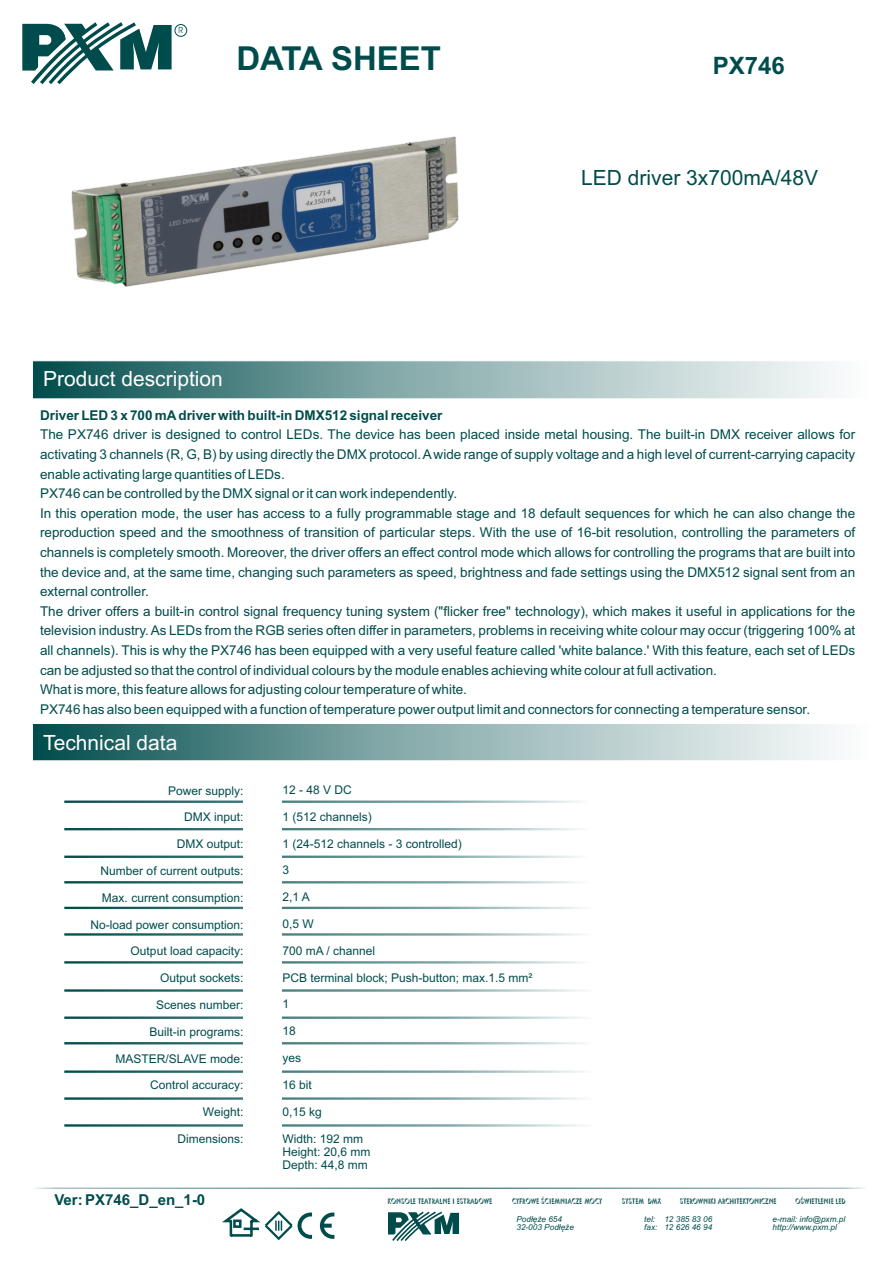
<style>
.page{position:relative;width:893px;height:1263px;background:#fff}
.page>*{position:absolute;margin:0;border:0;box-sizing:border-box;transform-origin:0 0}
.t1{font:700 33px "Arial";color:#004c4c}
.t2{font:700 24px "Arial";color:#004c4c}
.t3{font:21px "Arial";color:#fff}
.t4{font:21px "Arial";color:#004c4c}
.t5{font:700 15px "Arial";color:#004c4c}
.t6{font:13.5px/19.6px "Arial";color:#004c4c}
.t7{font:700 13.5px "Arial";color:#004c4c}
.t8{font:12px/13.4px "Arial";color:#004c4c}
.t9{font:8.55px "Avant Garde IT Cby BT";color:#004c4c}
.t10{font:italic 8.25px/8.6px "Arial";color:#004c4c}
.t11{font:7.8px "Umbrella";letter-spacing:.015em;color:#004c4c;scale:.82 1}
</style>
<div class="page">
<svg style="left:22px;top:22px;width:150px;height:62px"></svg>
<div style="left:175px;top:24px;width:12px;height:13px;border:1px solid #004c4c;border-radius:50%"></div>
<svg style="left:32px;top:360px;width:802px;height:39px;background:#92b2b2"></svg>
<div style="left:32px;top:723px;width:837px;height:38px;background:linear-gradient(to right,#0e5656,#fff)"></div>
<div style="left:32px;top:723px;width:838px;height:38px;border:1px solid #fff"></div>
<svg style="left:33px;top:1188px;width:833px;height:1px"></svg>
<svg style="left:388px;top:1211px;width:71px;height:30px"></svg>
<img style="left:53px;top:53px;width:424px;height:318px">
<svg style="left:320px;top:1212px;width:14px;height:27px"></svg>
<svg style="left:222px;top:1208px;width:90px;height:33px"></svg>
<svg style="left:64px;top:933px;width:527px;height:3px"></svg>
<svg style="left:64px;top:828px;width:524px;height:2px"></svg>
<svg style="left:64px;top:800px;width:525px;height:3px"></svg>
<svg style="left:64px;top:855px;width:524px;height:3px"></svg>
<svg style="left:64px;top:881px;width:524px;height:2px"></svg>
<svg style="left:64px;top:961px;width:527px;height:2px"></svg>
<svg style="left:64px;top:989px;width:528px;height:3px"></svg>
<svg style="left:64px;top:907px;width:527px;height:2px"></svg>
<svg style="left:64px;top:1016px;width:528px;height:3px"></svg>
<svg style="left:64px;top:1042px;width:528px;height:2px"></svg>
<svg style="left:64px;top:1070px;width:529px;height:3px"></svg>
<svg style="left:64px;top:1097px;width:528px;height:3px"></svg>
<svg style="left:64px;top:1124px;width:528px;height:3px"></svg>
<div style="left:243px;top:778px;width:38px;height:401px;background:#fff"></div>
<p class="t9" style="left:178px;top:27px;width:6px">R</p>
<h1 class="t1" style="left:236px;top:45px;width:206px">DATA SHEET</h1>
<h3 class="t3" style="left:43px;top:370px;width:181px">Product description</h3>
<h2 class="t2" style="left:713px;top:57px;width:74px">PX746</h2>
<h3 class="t4" style="left:581px;top:170px;width:238px">LED driver 3x700mA/48V</h3>
<p class="t7" style="left:40px;top:410px;width:404px">Driver LED 3 x 700 mAdriver with built-in DMX512 signal receiver</p>
<p class="t6" style="left:40px;top:426px;width:817px">The PX746 driver is designed to control LEDs. The device has been placed inside metal housing. The built-in DMX receiver allows for activating 3 channels (R, G, B) by using directly the DMX protocol. Awide range of supply voltage and a high level of current-carrying capacity enable activating large quantities of LEDs.<br>PX746 can be controlled by the DMX signal or it can work independently.<br>In this operation mode, the user has access to a fully programmable stage and 18 default sequences for which he can also change the reproduction speed and the smoothness of transition of particular steps. With the use of 16-bit resolution, controlling the parameters of channels is completely smooth. Moreover, the driver offers an effect control mode which allows for controlling the programs that are built into the device and, at the same time, changing such parameters as speed, brightness and fade settings using the DMX512 signal sent from an external controller.<br>The driver offers a built-in control signal frequency tuning system ("flicker free" technology), which makes it useful in applications for the television industry. As LEDs from the RGB series often differ in parameters, problems in receiving white colour may occur (triggering 100% at all channels). This is why the PX746 has been equipped with a very useful feature called 'white balance.' With this feature, each set of LEDs can be adjusted so that the control of individual colours by the module enables achieving white colour at full activation.<br>What is more, this feature allows for adjusting colour temperature of white.<br>PX746 has also been equipped with a function of temperature power output limit and connectors for connecting a temperature sensor.</p>
<h3 class="t3" style="left:43px;top:734px;width:136px">Technical data</h3>
<p class="t8" style="left:168px;top:785px;width:77px">Power supply:</p>
<p class="t8" style="left:184px;top:811px;width:61px">DMX input:</p>
<p class="t8" style="left:177px;top:838px;width:68px">DMX output:</p>
<p class="t8" style="left:101px;top:865px;width:144px">Number of current outputs:</p>
<p class="t8" style="left:102px;top:892px;width:143px">Max. current consumption:</p>
<p class="t8" style="left:91px;top:919px;width:154px">No-load power consumption:</p>
<p class="t8" style="left:131px;top:945px;width:114px">Output load capacity:</p>
<p class="t8" style="left:160px;top:972px;width:85px">Output sockets:</p>
<p class="t8" style="left:156px;top:999px;width:89px">Scenes number:</p>
<p class="t8" style="left:149px;top:1026px;width:96px">Built-in programs:</p>
<p class="t8" style="left:116px;top:1053px;width:129px">MASTER/SLAVE mode:</p>
<p class="t8" style="left:150px;top:1080px;width:95px">Control accuracy:</p>
<p class="t8" style="left:203px;top:1106px;width:42px">Weight:</p>
<p class="t8" style="left:177px;top:1133px;width:68px">Dimensions:</p>
<p class="t5" style="left:54px;top:1194px;width:152px">Ver: PX746_D_en_1-0</p>
<p class="t8" style="left:282px;top:784px;width:71px">12 - 48 V DC</p>
<p class="t8" style="left:282px;top:811px;width:91px">1 (512 channels)</p>
<p class="t8" style="left:282px;top:838px;width:181px">1 (24-512 channels - 3 controlled)</p>
<p class="t8" style="left:282px;top:865px;width:8px">3</p>
<p class="t8" style="left:282px;top:891px;width:29px">2,1 A</p>
<p class="t8" style="left:282px;top:918px;width:33px">0,5 W</p>
<p class="t8" style="left:282px;top:945px;width:94px">700 mA / channel</p>
<p class="t8" style="left:282px;top:972px;width:252px">PCB terminal block; Push-button; max.1.5 mm²</p>
<p class="t8" style="left:282px;top:999px;width:8px">1</p>
<p class="t8" style="left:282px;top:1025px;width:15px">18</p>
<p class="t8" style="left:282px;top:1052px;width:20px">yes</p>
<p class="t8" style="left:282px;top:1079px;width:31px">16 bit</p>
<p class="t8" style="left:282px;top:1106px;width:41px">0,15 kg</p>
<p class="t8" style="left:282px;top:1133px;width:90px">Width: 192 mm<br>Height: 20,6 mm<br>Depth: 44,8 mm</p>
<p class="t11" style="left:387px;top:1197px;width:129px">KONSOLE TEATRALNE I ESTRADOWE</p>
<p class="t11" style="left:512px;top:1197px;width:111px">CYFROWE ŚCIEMNIACZE MOCY</p>
<p class="t11" style="left:622px;top:1197px;width:49px">SYSTEM DMX</p>
<p class="t11" style="left:680px;top:1197px;width:120px">STEROWNIKI ARCHITEKTONICZNE</p>
<p class="t11" style="left:795px;top:1197px;width:63px">OŚWIETLENIE LED</p>
<p class="t10" style="left:644px;top:1215px;width:69px">tel: 12 385 83 06 fax: 12 626 46 94</p>
<p class="t10" style="left:773px;top:1215px;width:74px">e-mail: info@pxm.pl http://www.pxm.pl</p>
<p class="t10" style="left:516px;top:1215px;width:59px">Podłęże 654<br>32-003 Podłęże</p>
</div>
